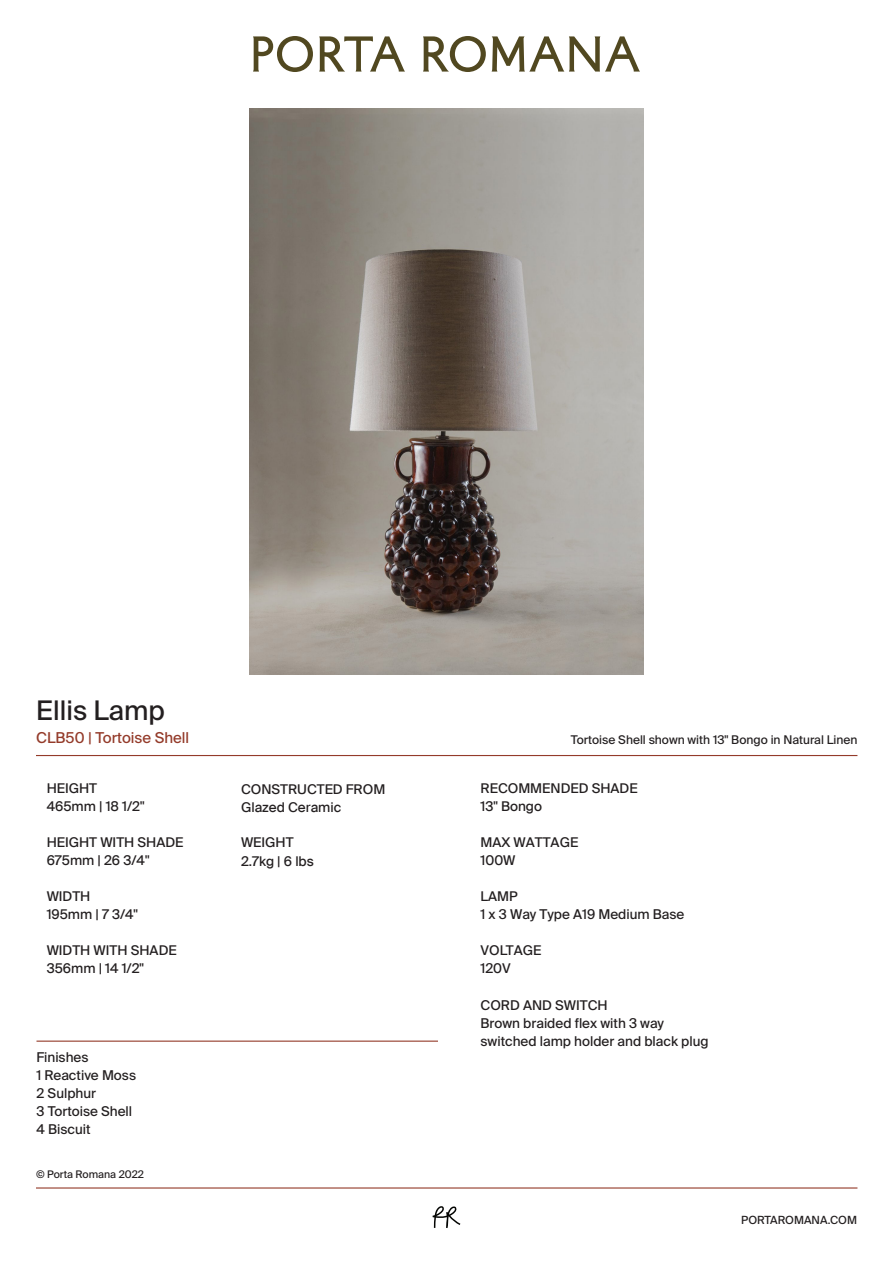
<style>
.page{position:relative;width:893px;height:1263px;background:#fff}
.page>*{position:absolute;margin:0;border:0;box-sizing:border-box;transform-origin:0 0}
.t1{font:27px "Suisse Intl";color:#231f20}
.t2{font:15px "Suisse Intl";color:#943b2a}
.t3{font:13.5px/18px "Suisse Intl";color:#231f20}
.t4{font:12px "Suisse Intl";color:#231f20}
.t5{font:11.25px "Suisse Intl";color:#231f20}
.t6{font:10.5px "Suisse Intl";color:#231f20}
</style>
<div class="page">
<hr style="left:36px;top:755px;width:821px;height:1px;background:#943b2a">
<img style="left:250px;top:108px;width:393px;height:566px">
<svg style="left:253px;top:36px;width:60px;height:36px"></svg>
<svg style="left:319px;top:36px;width:86px;height:36px"></svg>
<svg style="left:423px;top:36px;width:63px;height:36px"></svg>
<svg style="left:492px;top:36px;width:148px;height:36px"></svg>
<hr style="left:36px;top:1040px;width:402px;height:2px;background:#943b2a">
<svg style="left:433px;top:1206px;width:27px;height:22px"></svg>
<hr style="left:36px;top:1187px;width:821px;height:1px;background:#943b2a">
<h1 class="t1" style="left:36px;top:695px;width:130px">Ellis Lamp</h1>
<p class="t2" style="left:36px;top:729px;width:155px">CLB50 | Tortoise Shell</p>
<p class="t4" style="left:571px;top:733px;width:288px">Tortoise Shell shown with 13" Bongo in Natural Linen</p>
<p class="t3" style="left:47px;top:780px;width:99px">HEIGHT<br>465mm | 18 1/2"</p>
<p class="t3" style="left:47px;top:833px;width:138px">HEIGHT WITH SHADE<br>675mm | 26 3/4"</p>
<p class="t3" style="left:47px;top:887px;width:93px">WIDTH<br>195mm | 7 3/4"</p>
<p class="t3" style="left:47px;top:941px;width:132px">WIDTH WITH SHADE<br>356mm | 14 1/2"</p>
<p class="t3" style="left:36px;top:1048px;width:101px">Finishes<br>1 Reactive Moss<br>2 Sulphur<br>3 Tortoise Shell<br>4 Biscuit</p>
<p class="t6" style="left:36px;top:1168px;width:109px">© Porta Romana 2022</p>
<p class="t3" style="left:241px;top:780px;width:146px">CONSTRUCTED FROM<br>Glazed Ceramic</p>
<p class="t3" style="left:241px;top:833px;width:74px">WEIGHT<br>2.7kg | 6 lbs</p>
<p class="t3" style="left:481px;top:780px;width:159px">RECOMMENDED SHADE<br>13" Bongo</p>
<p class="t3" style="left:481px;top:834px;width:99px">MAX WATTAGE<br>100W</p>
<p class="t3" style="left:481px;top:888px;width:205px">LAMP<br>1 x 3 Way Type A19 Medium Base</p>
<p class="t3" style="left:481px;top:942px;width:62px">VOLTAGE<br>120V</p>
<p class="t3" style="left:481px;top:996px;width:230px">CORD AND SWITCH<br>Brown braided flex with 3 way switched lamp holder and black plug</p>
<p class="t5" style="left:741px;top:1213px;width:117px">PORTAROMANA.COM</p>
</div>
